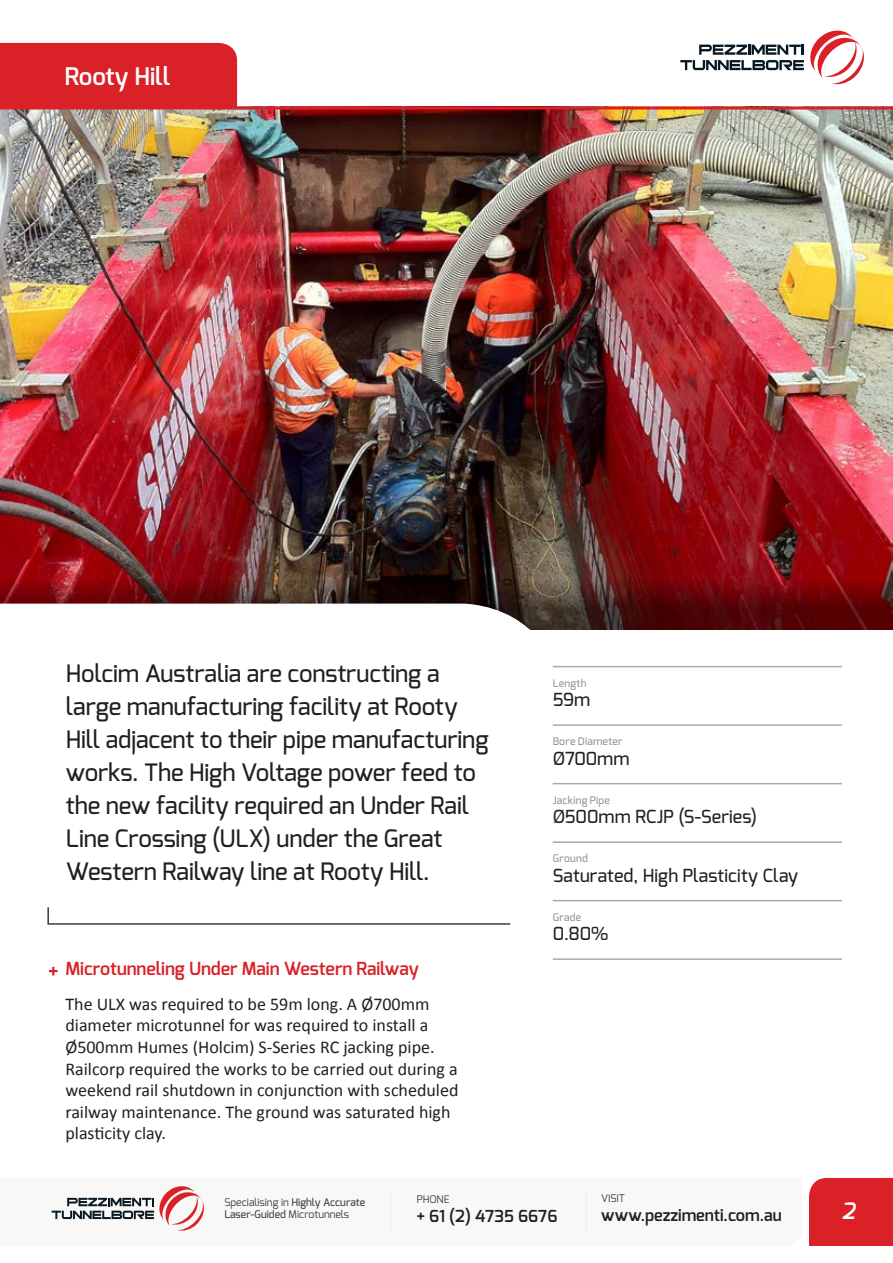
<style>
.page{position:relative;width:893px;height:1263px;background:#fff}
.page>*{position:absolute;margin:0;border:0;box-sizing:border-box;transform-origin:0 0}
.t1{font:600 24.3px "Exo";color:#fff}
.t2{font:500 24px/33px "Exo";letter-spacing:-.005em;color:#231f20}
.t3{font:italic 600 22.5px "Exo";color:#fff}
.t4{font:18px/21.6px "Calibri";color:#231f20}
.t5{font:500 18px "Exo";letter-spacing:.005em;color:#231f20}
.t6{font:600 18px "Exo";letter-spacing:-.005em;color:#da2128}
.t7{font:600 16.5px "Exo";color:#231f20}
.t8{font:10.5px/12.6px "Exo";color:#3e3e3f}
.t9{font:500 10.5px "Exo";letter-spacing:.02em;color:#939598}
.s1{font-weight:500}
</style>
<div class="page">
<div style="left:809px;top:1178px;width:84px;height:68px;background:#da2128"></div>
<svg style="left:52px;top:1186px;width:152px;height:45px"></svg>
<hr style="left:390px;top:1192px;width:2px;height:39px;background:#f2f1f0">
<hr style="left:586px;top:1192px;width:1px;height:39px;background:#f2f1f0">
<img style="left:0;top:109px;width:893px;height:445px">
<img style="left:0;top:554px;width:893px;height:50px">
<svg style="left:469px;top:604px;width:424px;height:122px"></svg>
<hr style="left:0;top:106px;width:893px;height:3px;background:#da2128">
<div style="left:0;top:43px;width:237px;height:63px;background:#da2128"></div>
<svg style="left:680px;top:30px;width:184px;height:55px"></svg>
<hr style="left:553px;top:666px;width:289px;height:1px;background:#a8a9ad">
<hr style="left:553px;top:724px;width:289px;height:2px;background:#a8a9ad">
<hr style="left:553px;top:783px;width:289px;height:1px;background:#a8a9ad">
<hr style="left:553px;top:841px;width:289px;height:2px;background:#a8a9ad">
<hr style="left:553px;top:900px;width:289px;height:1px;background:#a8a9ad">
<hr style="left:553px;top:958px;width:289px;height:2px;background:#a8a9ad">
<svg style="left:49px;top:967px;width:9px;height:8px"></svg>
<svg style="left:47px;top:907px;width:464px;height:18px"></svg>
<p class="t1" style="left:65px;top:61px;width:107px">Rooty Hill</p>
<p class="t2" style="left:66px;top:657px;width:424px">Holcim Australia are constructing a large manufacturing facility at Rooty Hill adjacent to their pipe manufacturing works. The High Voltage power feed to the new facility required an Under Rail Line Crossing (ULX) under the Great Western Railway line at Rooty Hill.</p>
<p class="t6" style="left:65px;top:957px;width:355px">Microtunneling Under Main Western Railway</p>
<p class="t4" style="left:65px;top:992px;width:395px">The ULX was required to be 59m long. A Ø700mm diameter microtunnel for was required to install a Ø500mm Humes (Holcim) S-Series RC jacking pipe.<br>Railcorp required the works to be carried out during a weekend rail shutdown in conjunction with scheduled railway maintenance. The ground was saturated high plasticity clay.</p>
<p class="t9" style="left:553px;top:676px;width:35px">Length</p>
<p class="t5" style="left:553px;top:688px;width:39px">59m</p>
<p class="t9" style="left:553px;top:735px;width:71px">Bore Diameter</p>
<p class="t5" style="left:553px;top:747px;width:78px">Ø700mm</p>
<p class="t9" style="left:553px;top:793px;width:59px">Jacking Pipe</p>
<p class="t5" style="left:553px;top:805px;width:206px">Ø500mm RCJP (S-Series)</p>
<p class="t9" style="left:553px;top:852px;width:37px">Ground</p>
<p class="t5" style="left:553px;top:864px;width:247px">Saturated, High Plasticity Clay</p>
<p class="t9" style="left:553px;top:910px;width:30px">Grade</p>
<p class="t5" style="left:553px;top:922px;width:57px">0.80%</p>
<p class="t8" style="left:224px;top:1195px;width:143px">Specialising in <span class="s1">Highly Accurate<br>Laser-Guided</span> Microtunnels</p>
<p class="t8" style="left:601px;top:1191px;width:25px">VISIT</p>
<p class="t8" style="left:417px;top:1192px;width:34px">PHONE</p>
<p class="t7" style="left:417px;top:1206px;width:142px">+ 61 (2) 4735 6676</p>
<p class="t7" style="left:601px;top:1205px;width:182px">www.pezzimenti.com.au</p>
<p class="t3" style="left:842px;top:1197px;width:15px">2</p>
</div>
